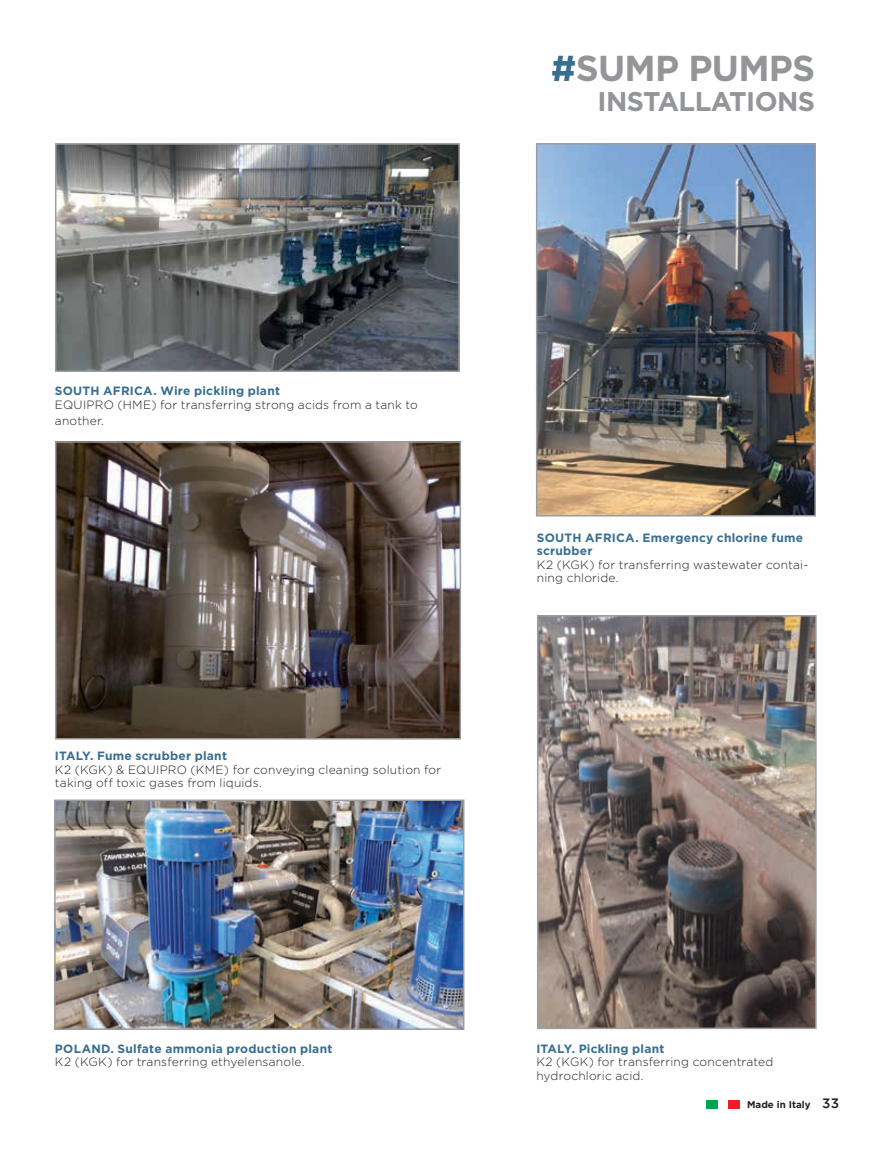
<style>
.page{position:relative;width:893px;height:1149px;background:#fff}
.page>*{position:absolute;margin:0;border:0;box-sizing:border-box;transform-origin:0 0}
.t1{font:700 36px "Gotham";letter-spacing:-.02em;color:#939598}
.t2{font:700 27px "Gotham";letter-spacing:-.02em;color:#939598}
.t3{font:300 12px/13.5px "Gotham";letter-spacing:.015em;color:#231f20}
.t4{font:700 12px/13.5px "Gotham";letter-spacing:.02em;color:#386e8f}
.t5{font:700 9.75px "Gotham";color:#231f20}
.s1{color:#386e8f}
.s2{font-weight:500;font-size:13.5px}
</style>
<div class="page">
<div style="left:706px;top:1099px;width:11px;height:9px;background:#00a54f"></div>
<div style="left:728px;top:1099px;width:12px;height:9px;background:#ee1d23"></div>
<img style="left:539px;top:146px;width:274px;height:367px">
<div style="left:536px;top:143px;width:280px;height:373px;border:2px solid #9b9da0"></div>
<img style="left:58px;top:146px;width:399px;height:223px">
<div style="left:55px;top:143px;width:405px;height:229px;border:2px solid #9b9da0"></div>
<img style="left:58px;top:444px;width:400px;height:292px">
<div style="left:55px;top:441px;width:406px;height:298px;border:2px solid #9b9da0"></div>
<img style="left:540px;top:617px;width:274px;height:408px">
<div style="left:537px;top:614px;width:280px;height:414px;border:2px solid #9b9da0"></div>
<img style="left:57px;top:802px;width:404px;height:224px">
<div style="left:54px;top:799px;width:410px;height:230px;border:2px solid #9b9da0"></div>
<h1 class="t1" style="left:551px;top:47px;width:265px"><span class="s1">#</span>SUMP PUMPS</h1>
<h2 class="t2" style="left:598px;top:85px;width:219px">INSTALLATIONS</h2>
<p class="t4" style="left:55px;top:383px;width:227px">SOUTH AFRICA. Wire pickling plant</p>
<p class="t3" style="left:55px;top:396px;width:364px;line-height:16.5px">EQUIPRO (HME) for transferring strong acids from a tank to another.</p>
<p class="t4" style="left:55px;top:748px;width:174px">ITALY. Fume scrubber plant</p>
<p class="t3" style="left:55px;top:762px;width:388px">K2 (KGK) &amp; EQUIPRO (KME) for conveying cleaning solution for taking off toxic gases from liquids.</p>
<p class="t4" style="left:537px;top:530px;width:268px">SOUTH AFRICA. Emergency chlorine fume scrubber</p>
<p class="t3" style="left:537px;top:557px;width:273px">K2 (KGK) for transferring wastewater contai&shy;ning chloride.</p>
<p class="t4" style="left:55px;top:1041px;width:279px">POLAND. Sulfate ammonia production plant</p>
<p class="t3" style="left:55px;top:1054px;width:251px">K2 (KGK) for transferring ethyelensanole.</p>
<p class="t4" style="left:536px;top:1041px;width:130px">ITALY. Pickling plant</p>
<p class="t3" style="left:536px;top:1054px;width:238px">K2 (KGK) for transferring concentrated hydrochloric acid.</p>
<p class="t5" style="left:747px;top:1098px;width:93px">Made in Italy <span class="s2">33</span></p>
</div>
